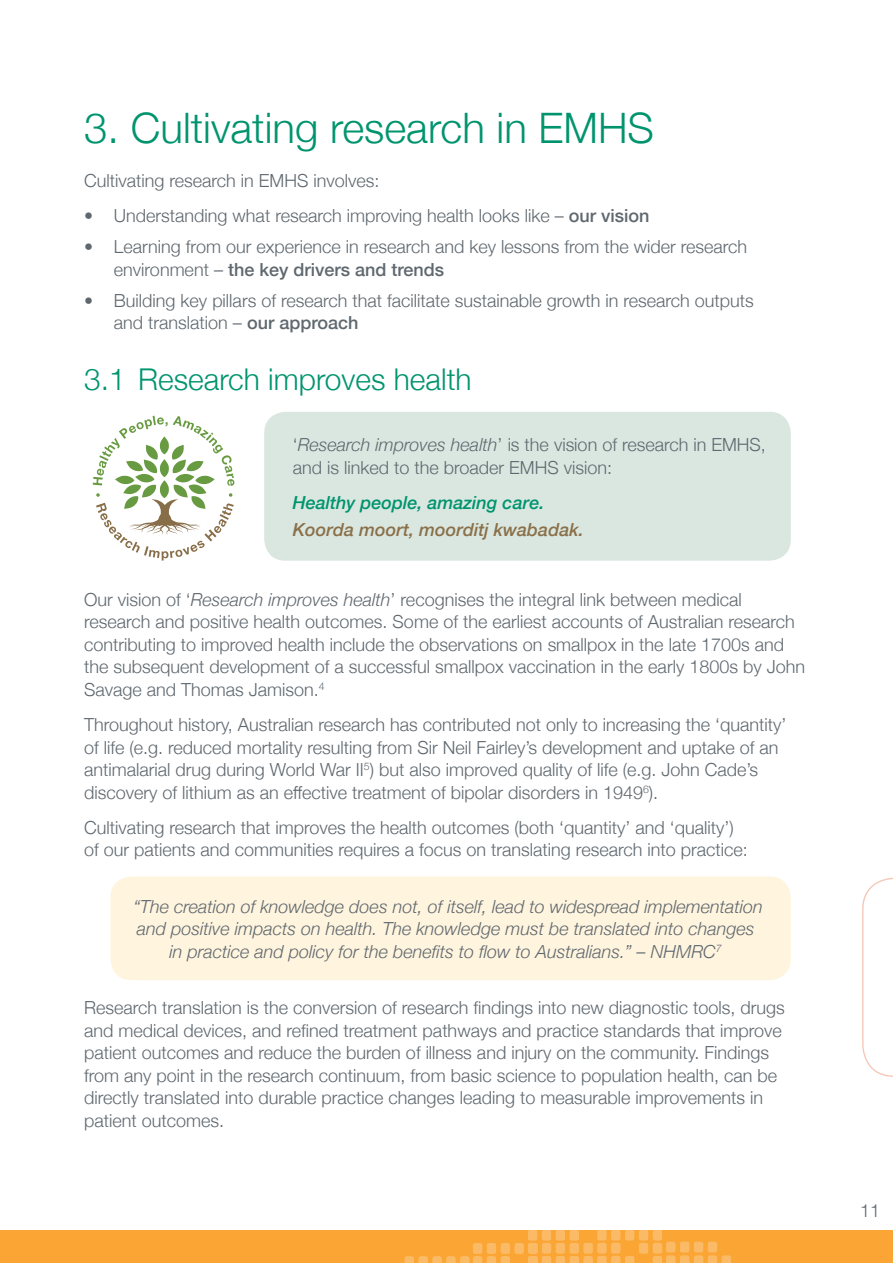
<style>
.page{position:relative;width:893px;height:1263px;background:#fff}
.page>*{position:absolute;margin:0;border:0;box-sizing:border-box;transform-origin:0 0}
.t1{font:300 42px "Helvetica Neue";color:#00946e}
.t2{font:300 30px "Helvetica Neue";color:#00946e}
.t3{font:300 18px/22.5px "Helvetica Neue";color:#5f686f}
.t4{font:italic 300 18px/22.5px "Helvetica Neue";color:#5f686f;text-align:center}
.t5{font:italic 500 18px "Helvetica Neue";color:#8a7049}
.t6{font:italic 500 18px "Helvetica Neue";color:#00946e}
.s1{font-weight:500}
.s2{font-style:italic}
</style>
<div class="page">
<svg style="left:862px;top:877px;width:31px;height:200px"></svg>
<div style="left:264px;top:412px;width:527px;height:149px;background:#dae7e0;border-radius:21px"></div>
<div style="left:110px;top:876px;width:681px;height:104px;background:#fff4de;border-radius:21px"></div>
<svg style="left:93px;top:416px;width:141px;height:145px"></svg>
<div style="left:0;top:1231px;width:893px;height:32px;background:#faa534"></div>
<div style="left:597px;top:1229px;width:10px;height:11px;background:#fbbb66;border-radius:2px"></div>
<div style="left:597px;top:1243px;width:10px;height:10px;background:#fbbb66;border-radius:2px"></div>
<div style="left:611px;top:1229px;width:9px;height:11px;background:#fbbb66;border-radius:2px"></div>
<div style="left:611px;top:1243px;width:9px;height:10px;background:#fbbb66;border-radius:2px"></div>
<div style="left:625px;top:1229px;width:9px;height:11px;background:#fbbb66;border-radius:2px"></div>
<div style="left:639px;top:1229px;width:9px;height:11px;background:#fbbb66;border-radius:2px"></div>
<div style="left:639px;top:1243px;width:9px;height:10px;background:#fbbb66;border-radius:2px"></div>
<div style="left:653px;top:1229px;width:9px;height:11px;background:#fbbb66;border-radius:2px"></div>
<div style="left:653px;top:1243px;width:9px;height:10px;background:#fbbb66;border-radius:2px"></div>
<div style="left:473px;top:1243px;width:9px;height:11px;background:#fbbb66;border-radius:2px"></div>
<div style="left:487px;top:1243px;width:9px;height:11px;background:#fbbb66;border-radius:2px"></div>
<div style="left:501px;top:1243px;width:9px;height:11px;background:#fbbb66;border-radius:2px"></div>
<div style="left:514px;top:1243px;width:10px;height:11px;background:#fbbb66;border-radius:2px"></div>
<div style="left:528px;top:1230px;width:9px;height:10px;background:#fbbb66;border-radius:2px"></div>
<div style="left:528px;top:1243px;width:9px;height:11px;background:#fbbb66;border-radius:2px"></div>
<div style="left:542px;top:1230px;width:9px;height:10px;background:#fbbb66;border-radius:2px"></div>
<div style="left:542px;top:1243px;width:9px;height:11px;background:#fbbb66;border-radius:2px"></div>
<div style="left:556px;top:1230px;width:9px;height:10px;background:#fbbb66;border-radius:2px"></div>
<div style="left:556px;top:1243px;width:9px;height:11px;background:#fbbb66;border-radius:2px"></div>
<div style="left:570px;top:1230px;width:9px;height:10px;background:#fbbb66;border-radius:2px"></div>
<div style="left:570px;top:1243px;width:9px;height:11px;background:#fbbb66;border-radius:2px"></div>
<div style="left:583px;top:1243px;width:10px;height:11px;background:#fbbb66;border-radius:2px"></div>
<svg style="left:528px;top:1256px;width:106px;height:7px"></svg>
<svg style="left:405px;top:1256px;width:105px;height:7px"></svg>
<div style="left:666px;top:1241px;width:9px;height:11px;background:#fbbb66;border-radius:2px"></div>
<div style="left:680px;top:1241px;width:9px;height:11px;background:#fbbb66;border-radius:2px"></div>
<div style="left:694px;top:1241px;width:9px;height:11px;background:#fbbb66;border-radius:2px"></div>
<div style="left:708px;top:1241px;width:9px;height:11px;background:#fbbb66;border-radius:2px"></div>
<svg style="left:653px;top:1255px;width:78px;height:8px"></svg>
<h1 class="t1" style="left:84px;top:94px;width:571px">3. Cultivating research in EMHS</h1>
<p class="t3" style="left:84px;top:168px;width:297px">Cultivating research in EMHS involves:</p>
<p class="t3" style="left:84px;top:203px;width:567px">• Understanding what research improving health looks like – <span class="s1">our vision</span></p>
<p class="t3" style="left:114px;top:234px;width:635px;text-indent:-30px">• Learning from our experience in research and key lessons from the wider research environment – <span class="s1">the key drivers and trends</span></p>
<p class="t3" style="left:114px;top:288px;width:641px;text-indent:-30px">• Building key pillars of research that facilitate sustainable growth in research outputs and translation – <span class="s1">our approach</span></p>
<h2 class="t2" style="left:84px;top:355px;width:389px">3.1 Research improves health</h2>
<p class="t3" style="left:293px;top:432px;width:474px">‘<span class="s2">Research improves health</span>’ is the vision of research in EMHS, and is linked to the broader EMHS vision:</p>
<p class="t6" style="left:293px;top:487px;width:253px">Healthy people, amazing care.</p>
<p class="t5" style="left:293px;top:514px;width:292px">Koorda moort, moorditj kwabadak.</p>
<p class="t3" style="left:84px;top:587px;width:722px">Our vision of ‘<span class="s2">Research improves health</span>’ recognises the integral link between medical research and positive health outcomes. Some of the earliest accounts of Australian research contributing to improved health include the observations on smallpox in the late 1700s and the subsequent development of a successful smallpox vaccination in the early 1800s by John Savage and Thomas Jamison.<sup>4</sup></p>
<p class="t3" style="left:84px;top:712px;width:704px">Throughout history, Australian research has contributed not only to increasing the ‘quantity’ of life (e.g. reduced mortality resulting from Sir Neil Fairley’s development and uptake of an antimalarial drug during World War II<sup>5</sup>) but also improved quality of life (e.g. John Cade’s discovery of lithium as an effective treatment of bipolar disorders in 1949<sup>6</sup>).</p>
<p class="t3" style="left:84px;top:815px;width:665px">Cultivating research that improves the health outcomes (both ‘quantity’ and ‘quality’) of our patients and communities requires a focus on translating research into practice:</p>
<p class="t4" style="left:134px;top:894px;width:631px">“The creation of knowledge does not, of itself, lead to widespread implementation and positive impacts on health. The knowledge must be translated into changes in practice and policy for the benefits to flow to Australians.” – NHMRC<sup>7</sup></p>
<p class="t3" style="left:84px;top:995px;width:702px">Research translation is the conversion of research findings into new diagnostic tools, drugs and medical devices, and refined treatment pathways and practice standards that improve patient outcomes and reduce the burden of illness and injury on the community. Findings from any point in the research continuum, from basic science to population health, can be directly translated into durable practice changes leading to measurable improvements in patient outcomes.</p>
<p class="t3" style="left:860px;top:1197px;width:22px">11</p>
</div>
